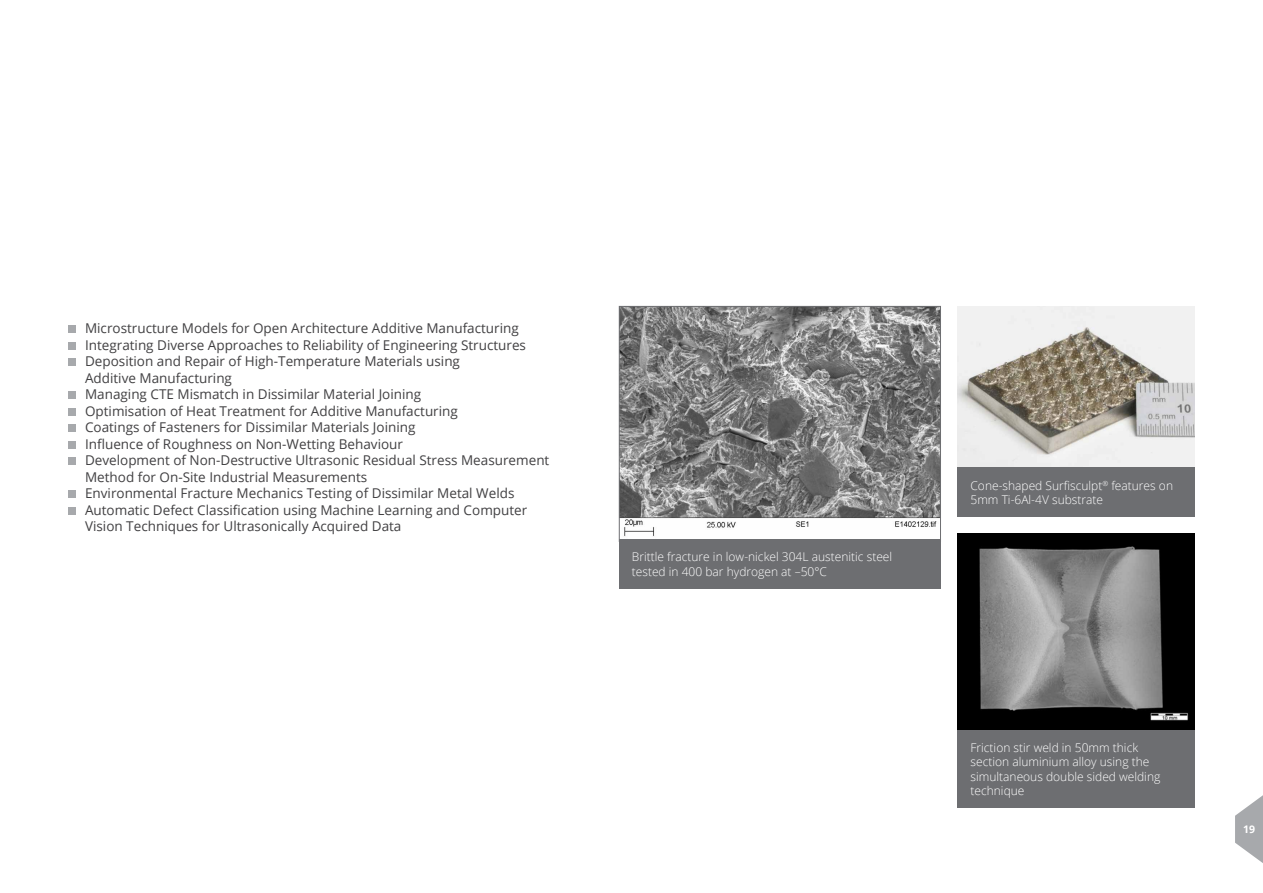
<style>
.page{position:relative;width:1263px;height:893px;background:#fff}
.page>*{position:absolute;margin:0;border:0;box-sizing:border-box;transform-origin:0 0}
.t1{font:13.5px/16.5px "Open Sans";color:#414042}
.t2{font:300 12px/14.4px "Open Sans";color:#fff}
.t3{font:700 10.5px "Open Sans";color:#fff}
</style>
<div class="page">
<svg style="left:1235px;top:795px;width:28px;height:68px"></svg>
<div style="left:68px;top:326px;width:7px;height:7px;background:#a7a9ac"></div>
<div style="left:68px;top:342px;width:7px;height:7px;background:#a7a9ac"></div>
<div style="left:68px;top:359px;width:7px;height:7px;background:#a7a9ac"></div>
<div style="left:68px;top:392px;width:7px;height:7px;background:#a7a9ac"></div>
<div style="left:68px;top:408px;width:7px;height:7px;background:#a7a9ac"></div>
<div style="left:68px;top:425px;width:7px;height:7px;background:#a7a9ac"></div>
<div style="left:68px;top:441px;width:7px;height:7px;background:#a7a9ac"></div>
<div style="left:68px;top:458px;width:7px;height:7px;background:#a7a9ac"></div>
<div style="left:68px;top:491px;width:7px;height:7px;background:#a7a9ac"></div>
<div style="left:68px;top:507px;width:7px;height:7px;background:#a7a9ac"></div>
<img style="left:621px;top:308px;width:318px;height:229px">
<div style="left:619px;top:306px;width:322px;height:236px;border:1px solid #6d6e71"></div>
<div style="left:619px;top:539px;width:322px;height:50px;background:#6d6e71"></div>
<img style="left:958px;top:306px;width:237px;height:162px">
<div style="left:958px;top:468px;width:237px;height:49px;background:#6d6e71"></div>
<div style="left:958px;top:534px;width:237px;height:196px;background:#000"></div>
<img style="left:979px;top:546px;width:209px;height:175px">
<div style="left:958px;top:730px;width:237px;height:78px;background:#6d6e71"></div>
<p class="t1" style="left:85px;top:319px;width:466px">Microstructure Models for Open Architecture Additive Manufacturing Integrating Diverse Approaches to Reliability of Engineering Structures Deposition and Repair of High-Temperature Materials using<br>Additive Manufacturing<br>Managing CTE Mismatch in Dissimilar Material Joining<br>Optimisation of Heat Treatment for Additive Manufacturing<br>Coatings of Fasteners for Dissimilar Materials Joining<br>Influence of Roughness on Non-Wetting Behaviour<br>Development of Non-Destructive Ultrasonic Residual Stress Measurement Method for On-Site Industrial Measurements<br>Environmental Fracture Mechanics Testing of Dissimilar Metal Welds Automatic Defect Classification using Machine Learning and Computer Vision Techniques for Ultrasonically Acquired Data</p>
<p class="t2" style="left:632px;top:550px;width:262px">Brittle fracture in low-nickel 304L austenitic steel tested in 400 bar hydrogen at –50°C</p>
<p class="t2" style="left:970px;top:478px;width:204px">Cone-shaped Surfisculpt<sup>®</sup> features on<br>5mm Ti-6Al-4V substrate</p>
<p class="t2" style="left:970px;top:740px;width:191px">Friction stir weld in 50mm thick section aluminium alloy using the simultaneous double sided welding technique</p>
<p class="t3" style="left:1243px;top:822px;width:13px">19</p>
</div>
